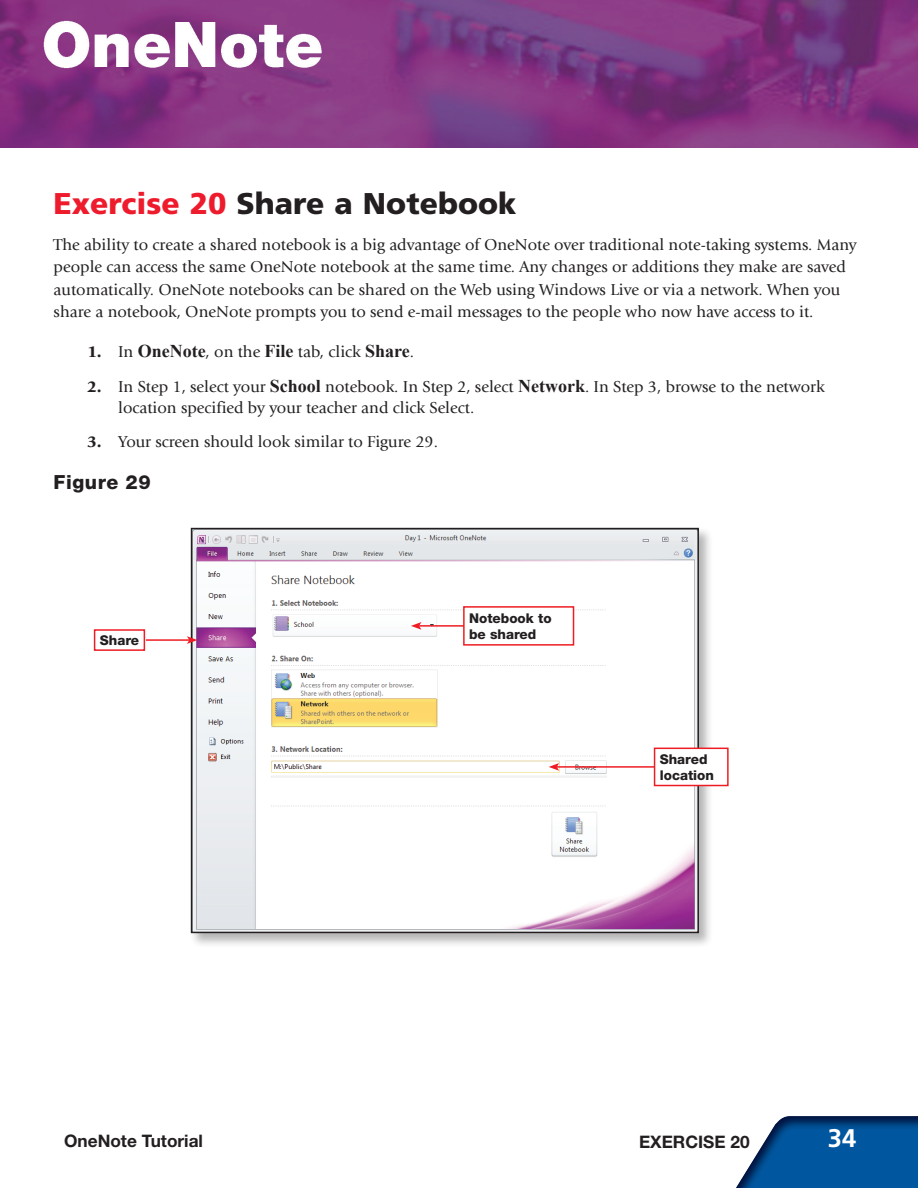
<style>
.page{position:relative;width:918px;height:1188px;background:#fff}
.page>*{position:absolute;margin:0;border:0;box-sizing:border-box;transform-origin:0 0}
.t1{font:900 30px "Frutiger LT Std";color:#231f20}
.t2{font:700 25.5px "Frutiger LT Std";color:#fff}
.t3{font:800 19.5px "Helvetica Neue LT Std";letter-spacing:.03em;color:#231f20}
.t4{font:700 17.25px "Helvetica Neue LT Std";color:#231f20}
.t5{font:16.5px/22.5px "Giovanni Std";color:#231f20}
.t6{font:800 13.5px/16.2px "Helvetica Neue LT Std";color:#231f20}
.s1{color:#ee1b2d}
.s2{font-weight:900}
.s3{font-family:"Times New Roman";font-weight:700;font-size:18px}
</style>
<div class="page">
<img style="left:0;top:0;width:918px;height:147px">
<img style="left:736px;top:1116px;width:182px;height:72px">
<div style="left:189px;top:526px;width:525px;height:422px;background:#231f20;opacity:.33"></div>
<img style="left:194px;top:531px;width:502px;height:399px">
<div style="left:191px;top:528px;width:508px;height:405px;border:2px solid #231f20"></div>
<hr style="left:419px;top:625px;width:61px;height:2px;background:#ee1d23">
<svg style="left:411px;top:622px;width:10px;height:8px"></svg>
<div style="left:464px;top:607px;width:110px;height:38px;background:#fff"></div>
<div style="left:463px;top:606px;width:111px;height:40px;border:2px solid #ee1d23"></div>
<hr style="left:557px;top:766px;width:113px;height:2px;background:#ee1d23">
<svg style="left:549px;top:763px;width:10px;height:8px"></svg>
<div style="left:655px;top:748px;width:73px;height:38px;background:#fff"></div>
<div style="left:654px;top:748px;width:75px;height:38px;border:2px solid #ee1d23"></div>
<hr style="left:146px;top:639px;width:43px;height:2px;background:#ee1d23">
<svg style="left:187px;top:636px;width:10px;height:8px"></svg>
<div style="left:94px;top:629px;width:51px;height:22px;border:2px solid #ee1d23"></div>
<h1 class="t1" style="left:54px;top:185px;width:464px"><span class="s1">Exercise 20</span> Share a Notebook</h1>
<p class="t5" style="left:54px;top:233px;width:805px">The ability to create a shared notebook is a big advantage of OneNote over traditional note-taking systems. Many people can access the same OneNote notebook at the same time. Any changes or additions they make are saved automatically. OneNote notebooks can be shared on the Web using Windows Live or via a network. When you share a notebook, OneNote prompts you to send e-mail messages to the people who now have access to it.</p>
<p class="t5" style="left:88px;top:340px;width:328px"><span class="s2">1.</span> In <span class="s3">OneNote</span>, on the <span class="s3">File</span> tab, click <span class="s3">Share</span>.</p>
<p class="t5" style="left:118px;top:376px;width:708px;line-height:21px;text-indent:-31px"><span class="s2">2.</span> In Step 1, select your <span class="s3">School</span> notebook. In Step 2, select <span class="s3">Network</span>. In Step 3, browse to the network location specified by your teacher and click Select.</p>
<p class="t5" style="left:88px;top:431px;width:352px"><span class="s2">3.</span> Your screen should look similar to Figure 29.</p>
<p class="t3" style="left:54px;top:470px;width:99px">Figure 29</p>
<p class="t6" style="left:100px;top:632px;width:41px">Share</p>
<p class="t6" style="left:469px;top:610px;width:84px">Notebook to be shared</p>
<p class="t6" style="left:660px;top:751px;width:56px">Shared location</p>
<p class="t4" style="left:64px;top:1130px;width:140px">OneNote Tutorial</p>
<p class="t4" style="left:639px;top:1131px;width:112px">EXERCISE 20</p>
<h2 class="t2" style="left:828px;top:1123px;width:30px">34</h2>
</div>
